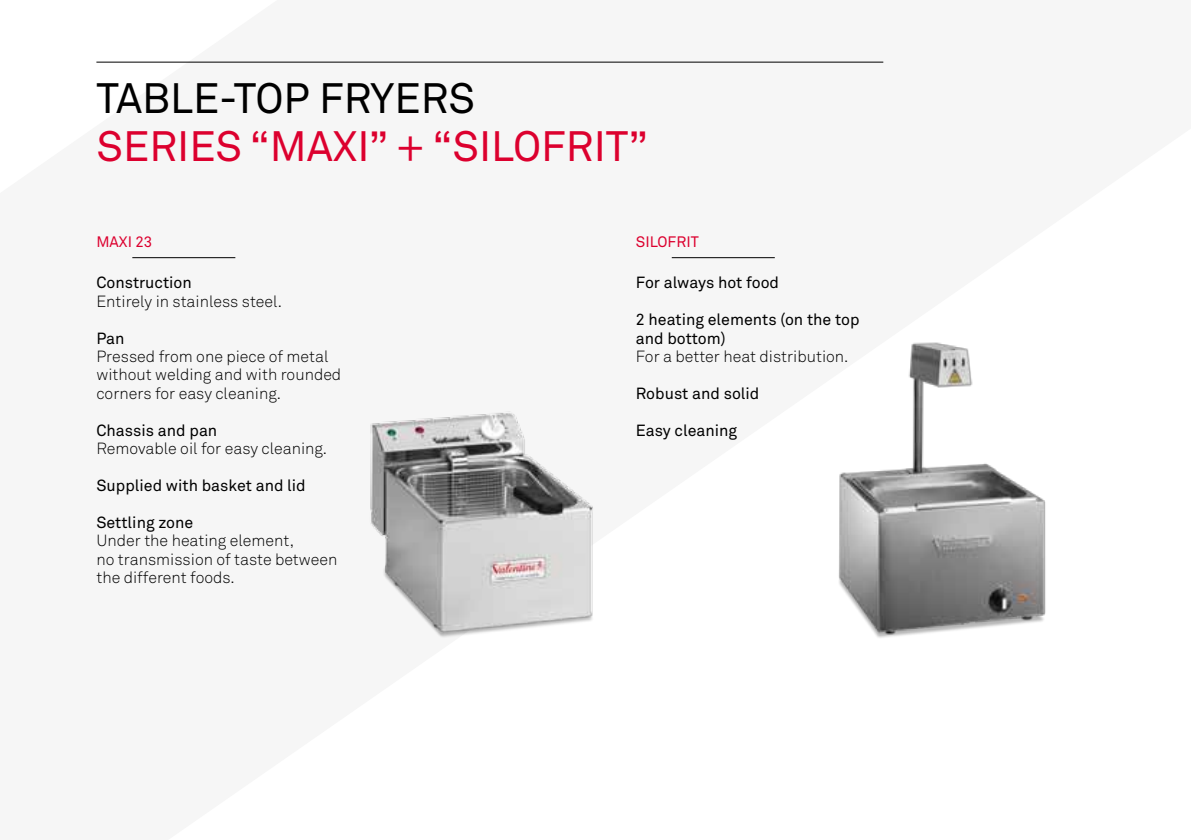
<style>
.page{position:relative;width:1191px;height:840px;background:#fff}
.page>*{position:absolute;margin:0;border:0;box-sizing:border-box;transform-origin:0 0}
.t1{font:42px "Akkurat";color:#dc002e}
.t2{font:42px "Akkurat";color:#000}
.t3{font:300 16px/18.4px "Akkurat";color:#000}
.t4{font:16px/18.4px "Akkurat";color:#000}
.t5{font:15px "Akkurat";color:#dc002e}
</style>
<div class="page">
<img style="left:369px;top:411px;width:225px;height:227px">
<img style="left:838px;top:342px;width:208px;height:296px">
<hr style="left:132px;top:257px;width:103px;height:1px;background:#000">
<hr style="left:672px;top:257px;width:103px;height:1px;background:#000">
<hr style="left:96px;top:62px;width:787px;height:1px;background:#000">
<h1 class="t2" style="left:96px;top:73px;width:380px">Table-top fryers</h1>
<h1 class="t1" style="left:96px;top:121px;width:553px">SEri eS “MAXI” + “si lofrit”</h1>
<p class="t5" style="left:96px;top:233px;width:57px">MAXI 23</p>
<p class="t4" style="left:96px;top:274px;width:97px">Construction</p>
<p class="t3" style="left:96px;top:292px;width:187px">Entirely in stainless steel.</p>
<p class="t4" style="left:96px;top:329px;width:30px">Pan</p>
<p class="t3" style="left:96px;top:347px;width:246px">Pressed from one piece of metal without welding and with rounded corners for easy cleaning.</p>
<p class="t4" style="left:96px;top:421px;width:122px">Chassis and pan</p>
<p class="t3" style="left:96px;top:439px;width:232px">Removable oil for easy cleaning.</p>
<p class="t4" style="left:96px;top:476px;width:211px">Supplied with basket and lid</p>
<p class="t4" style="left:96px;top:513px;width:98px">Settling zone</p>
<p class="t3" style="left:96px;top:531px;width:242px">Under the heating element,<br>no transmission of taste between the different foods.</p>
<p class="t5" style="left:636px;top:233px;width:57px">Si lofrit</p>
<p class="t4" style="left:636px;top:274px;width:145px">For always hot food</p>
<p class="t4" style="left:636px;top:310px;width:225px">2 heating elements (on the top and bottom)</p>
<p class="t3" style="left:636px;top:347px;width:214px">For a better heat distribution.</p>
<p class="t4" style="left:636px;top:384px;width:125px">Robust and solid</p>
<p class="t4" style="left:636px;top:421px;width:103px">Easy cleaning</p>
</div>
